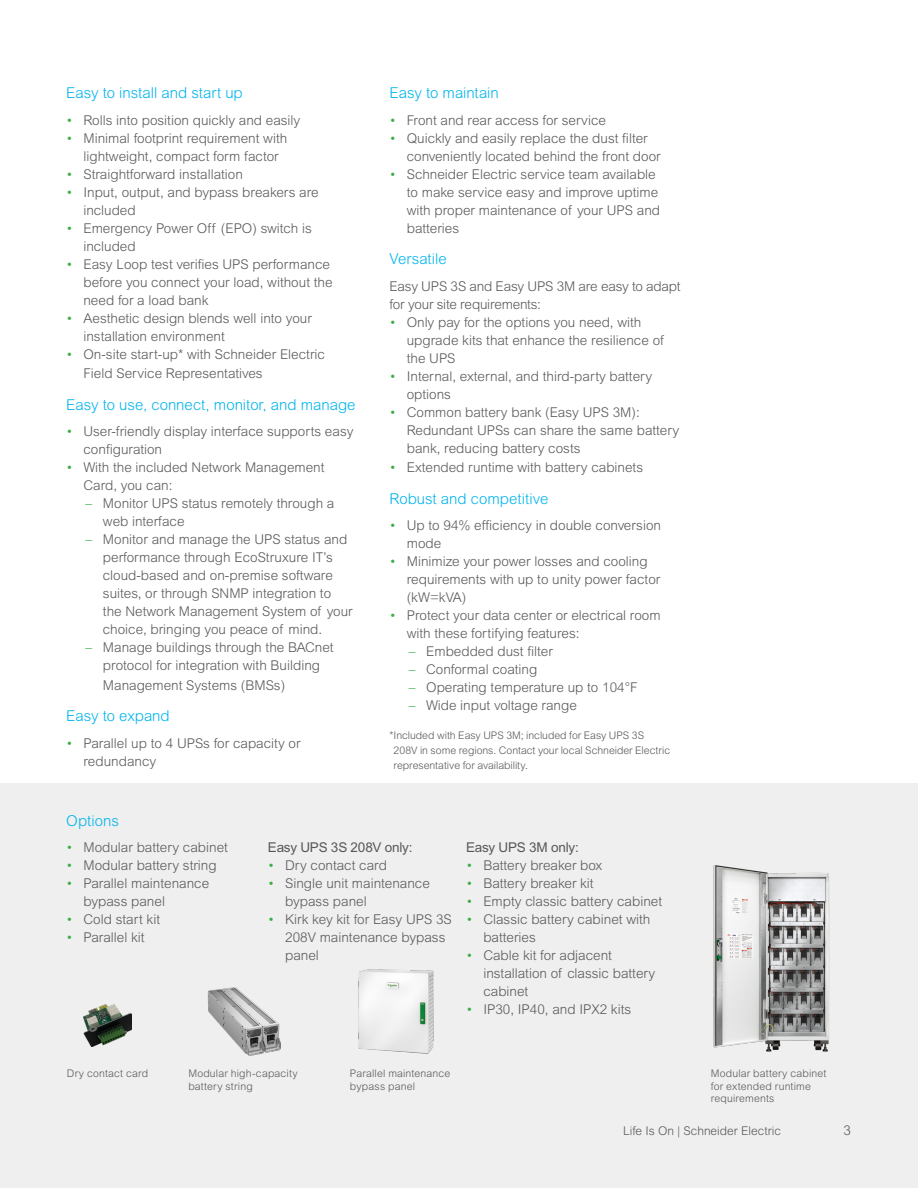
<style>
.page{position:relative;width:918px;height:1188px;background:#fff}
.page>*{position:absolute;margin:0;border:0;box-sizing:border-box;transform-origin:0 0}
.t1{font:300 15px "Arial Rounded MT Pro";color:#00b4ed}
.t2{font:300 13.5px/18px "Arial MT Std";color:#5a5757}
.t3{font:13.5px "Arial MT Std";letter-spacing:-.015em;color:#5a5757}
.t4{font:300 13.5px "Arial MT Pro";color:#5a5757}
.t5{font:300 12px "Arial Rounded MT Pro";color:#5a5757}
.t6{font:300 10.5px/12.6px "Arial MT Std";letter-spacing:.01em;color:#5a5757}
.s1{color:#39af43}
</style>
<div class="page">
<div style="left:0;top:784px;width:918px;height:404px;background:#efefef"></div>
<img style="left:713px;top:865px;width:117px;height:187px">
<img style="left:358px;top:969px;width:76px;height:85px">
<img style="left:207px;top:987px;width:73px;height:69px">
<img style="left:84px;top:1005px;width:48px;height:41px">
<p class="t1" style="left:66px;top:84px;width:178px">Easy to install and start up</p>
<p class="t2" style="left:66px;top:111px;width:236px"><span class="s1">•</span> Rolls into position quickly and easily</p>
<p class="t2" style="left:83px;top:129px;width:205px;text-indent:-17px"><span class="s1">•</span> Minimal footprint requirement with lightweight, compact form factor</p>
<p class="t2" style="left:66px;top:165px;width:178px"><span class="s1">•</span> Straightforward installation</p>
<p class="t2" style="left:83px;top:183px;width:237px;text-indent:-17px"><span class="s1">•</span> Input, output, and bypass breakers are included</p>
<p class="t2" style="left:83px;top:219px;width:230px;text-indent:-17px"><span class="s1">•</span> Emergency Power Off (EPO) switch is included</p>
<p class="t2" style="left:83px;top:255px;width:251px;text-indent:-17px"><span class="s1">•</span> Easy Loop test verifies UPS performance before you connect your load, without the need for a load bank</p>
<p class="t2" style="left:83px;top:309px;width:230px;text-indent:-17px"><span class="s1">•</span> Aesthetic design blends well into your installation environment</p>
<p class="t2" style="left:83px;top:344px;width:243px;line-height:19.5px;text-indent:-17px"><span class="s1">•</span> On-site start-up* with Schneider Electric<br>Field Service Representatives</p>
<p class="t1" style="left:66px;top:396px;width:291px">Easy to use, connect, monitor, and manage</p>
<p class="t2" style="left:83px;top:423px;width:272px;text-indent:-17px"><span class="s1">•</span> User-friendly display interface supports easy configuration</p>
<p class="t2" style="left:83px;top:459px;width:243px;text-indent:-17px"><span class="s1">•</span> With the included Network Management<br>Card, you can:</p>
<p class="t2" style="left:103px;top:495px;width:233px;text-indent:-17px"><span class="s1">–</span> Monitor UPS status remotely through a web interface</p>
<p class="t2" style="left:103px;top:531px;width:251px;text-indent:-17px"><span class="s1">–</span> Monitor and manage the UPS status and performance through EcoStruxure IT’s cloud-based and on-premise software suites, or through SNMP integration to the Network Management System of your choice, bringing you peace of mind.</p>
<p class="t2" style="left:86px;top:639px;width:249px;text-align:center"><span class="s1">–</span> Manage buildings through the BACnet protocol for integration with Building</p>
<p class="t2" style="left:103px;top:676px;width:184px">Management Systems (BMSs)</p>
<p class="t1" style="left:66px;top:708px;width:105px">Easy to expand</p>
<p class="t2" style="left:83px;top:734px;width:219px;text-indent:-17px"><span class="s1">•</span> Parallel up to 4 UPSs for capacity or redundancy</p>
<p class="t1" style="left:389px;top:84px;width:111px">Easy to maintain</p>
<p class="t2" style="left:389px;top:111px;width:218px"><span class="s1">•</span> Front and rear access for service</p>
<p class="t2" style="left:407px;top:129px;width:255px;text-indent:-17px"><span class="s1">•</span> Quickly and easily replace the dust filter conveniently located behind the front door</p>
<p class="t2" style="left:407px;top:165px;width:255px;text-indent:-17px"><span class="s1">•</span> Schneider Electric service team available to make service easy and improve uptime with proper maintenance of your UPS and batteries</p>
<p class="t1" style="left:389px;top:251px;width:59px">Versatile</p>
<p class="t2" style="left:389px;top:277px;width:293px">Easy UPS 3S and Easy UPS 3M are easy to adapt for your site requirements:</p>
<p class="t2" style="left:407px;top:313px;width:259px;text-indent:-17px"><span class="s1">•</span> Only pay for the options you need, with upgrade kits that enhance the resilience of the UPS</p>
<p class="t2" style="left:407px;top:367px;width:247px;text-indent:-17px"><span class="s1">•</span> Internal, external, and third-party battery options</p>
<p class="t2" style="left:407px;top:403px;width:274px;text-indent:-17px"><span class="s1">•</span> Common battery bank (Easy UPS 3M):<br>Redundant UPSs can share the same battery bank, reducing battery costs</p>
<p class="t2" style="left:389px;top:459px;width:255px"><span class="s1">•</span> Extended runtime with battery cabinets</p>
<p class="t1" style="left:389px;top:490px;width:160px">Robust and competitive</p>
<p class="t2" style="left:407px;top:517px;width:256px;text-indent:-17px"><span class="s1">•</span> Up to 94% efficiency in double conversion mode</p>
<p class="t2" style="left:407px;top:553px;width:255px;text-indent:-17px"><span class="s1">•</span> Minimize your power losses and cooling requirements with up to unity power factor (kW=kVA)</p>
<p class="t2" style="left:407px;top:607px;width:255px;text-indent:-17px"><span class="s1">•</span> Protect your data center or electrical room with these fortifying features:</p>
<p class="t2" style="left:409px;top:643px;width:146px"><span class="s1">–</span> Embedded dust filter</p>
<p class="t2" style="left:409px;top:661px;width:130px"><span class="s1">–</span> Conformal coating</p>
<p class="t2" style="left:409px;top:679px;width:230px"><span class="s1">–</span> Operating temperature up to 104°F</p>
<p class="t2" style="left:409px;top:697px;width:169px"><span class="s1">–</span> Wide input voltage range</p>
<p class="t6" style="left:394px;top:728px;width:278px;line-height:15px;text-indent:-4px">*Included with Easy UPS 3M; included for Easy UPS 3S<br>208V in some regions. Contact your local Schneider Electric representative for availability.</p>
<p class="t1" style="left:66px;top:812px;width:54px">Options</p>
<p class="t2" style="left:66px;top:838px;width:163px"><span class="s1">•</span> Modular battery cabinet</p>
<p class="t2" style="left:66px;top:856px;width:152px"><span class="s1">•</span> Modular battery string</p>
<p class="t2" style="left:83px;top:874px;width:127px;text-indent:-17px"><span class="s1">•</span> Parallel maintenance bypass panel</p>
<p class="t2" style="left:66px;top:910px;width:95px"><span class="s1">•</span> Cold start kit</p>
<p class="t2" style="left:66px;top:928px;width:80px"><span class="s1">•</span> Parallel kit</p>
<p class="t3" style="left:268px;top:840px;width:146px">Easy UPS 3S 208V only:</p>
<p class="t2" style="left:268px;top:856px;width:121px"><span class="s1">•</span> Dry contact card</p>
<p class="t2" style="left:285px;top:874px;width:146px;text-indent:-17px"><span class="s1">•</span> Single unit maintenance bypass panel</p>
<p class="t2" style="left:285px;top:910px;width:168px;text-indent:-17px"><span class="s1">•</span> Kirk key kit for Easy UPS 3S<br>208V maintenance bypass panel</p>
<p class="t3" style="left:466px;top:840px;width:114px">Easy UPS 3M only:</p>
<p class="t2" style="left:466px;top:856px;width:138px"><span class="s1">•</span> Battery breaker box</p>
<p class="t2" style="left:466px;top:874px;width:129px"><span class="s1">•</span> Battery breaker kit</p>
<p class="t2" style="left:466px;top:892px;width:198px"><span class="s1">•</span> Empty classic battery cabinet</p>
<p class="t2" style="left:483px;top:910px;width:169px;text-indent:-17px"><span class="s1">•</span> Classic battery cabinet with batteries</p>
<p class="t2" style="left:483px;top:946px;width:173px;text-indent:-17px"><span class="s1">•</span> Cable kit for adjacent installation of classic battery cabinet</p>
<p class="t2" style="left:466px;top:1000px;width:167px"><span class="s1">•</span> IP30, IP40, and IPX2 kits</p>
<p class="t6" style="left:67px;top:1067px;width:83px">Dry contact card</p>
<p class="t6" style="left:188px;top:1067px;width:111px">Modular high-capacity battery string</p>
<p class="t6" style="left:350px;top:1067px;width:102px">Parallel maintenance bypass panel</p>
<p class="t6" style="left:711px;top:1067px;width:117px">Modular battery cabinet for extended runtime requirements</p>
<p class="t5" style="left:623px;top:1123px;width:159px">Life Is On | Schneider Electric</p>
<p class="t4" style="left:844px;top:1121px;width:9px">3</p>
</div>
